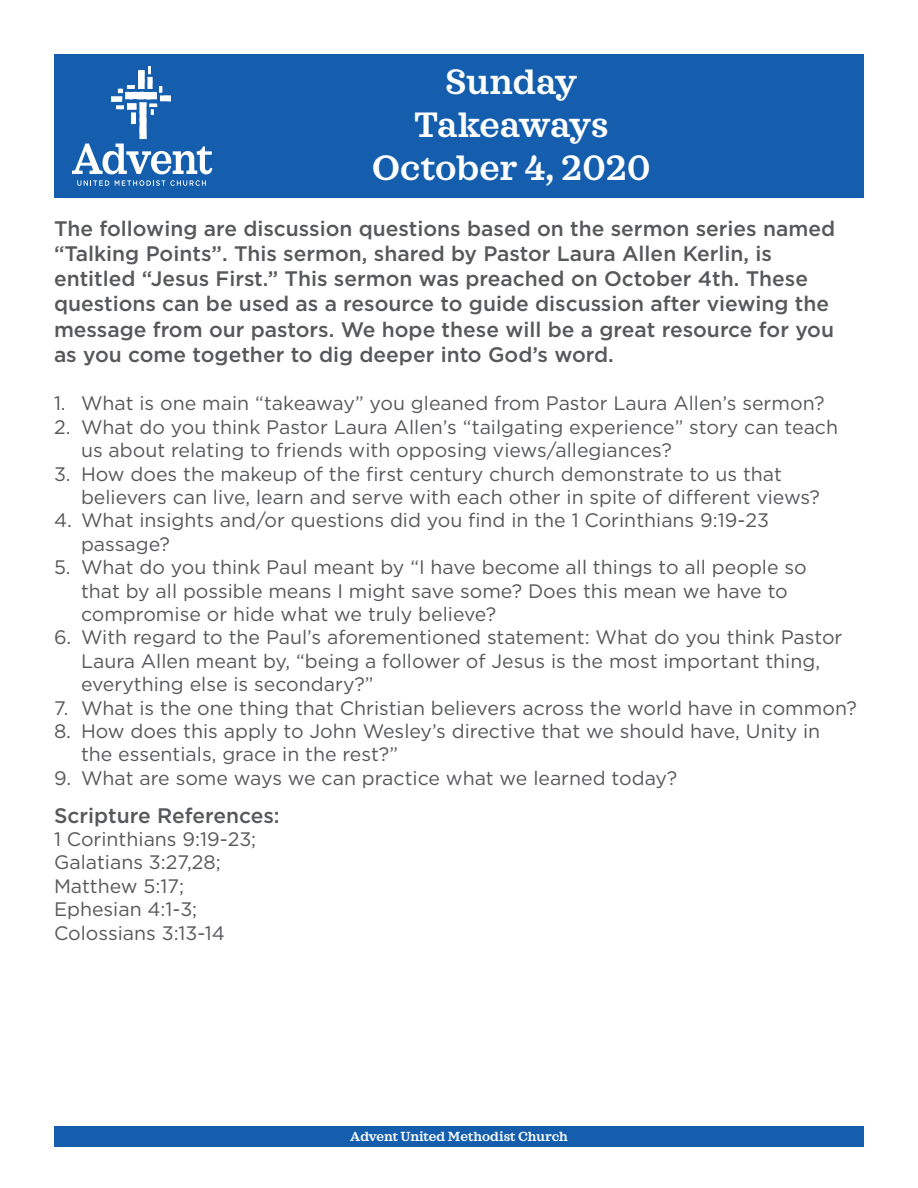
<style>
.page{position:relative;width:918px;height:1188px;background:#fff}
.page>*{position:absolute;margin:0;border:0;box-sizing:border-box;transform-origin:0 0}
.t1{font:600 36px "Sagona";color:#fff}
.t2{font:600 36px "Sagona";letter-spacing:-.02em;color:#fff}
.t3{font:500 21px/25.2px "Gotham";color:#57585a}
.t4{font:19.5px/23.4px "Gotham";color:#57585a}
.t5{font:600 13.5px "Sagona";color:#fff}
</style>
<div class="page">
<div style="left:54px;top:54px;width:810px;height:144px;background:#145ead"></div>
<svg style="left:77px;top:180px;width:32px;height:6px"></svg>
<svg style="left:115px;top:180px;width:91px;height:6px"></svg>
<svg style="left:72px;top:66px;width:140px;height:108px"></svg>
<div style="left:54px;top:1127px;width:810px;height:20px;background:#145ead"></div>
<p class="t1" style="left:445px;top:59px;width:134px">Sunday</p>
<p class="t2" style="left:414px;top:102px;width:196px">Takeaways</p>
<p class="t1" style="left:372px;top:146px;width:280px">October 4, 2020</p>
<p class="t3" style="left:54px;top:215px;width:783px">The following are discussion questions based on the sermon series named “Talking Points”. This sermon, shared by Pastor Laura Allen Kerlin, is entitled “Jesus First.” This sermon was preached on October 4th. These questions can be used as a resource to guide discussion after viewing the message from our pastors. We hope these will be a great resource for you as you come together to dig deeper into God’s word.</p>
<p class="t4" style="left:54px;top:391px;width:772px">1. What is one main “takeaway” you gleaned from Pastor Laura Allen’s sermon?</p>
<p class="t4" style="left:81px;top:415px;width:759px;text-indent:-27px">2. What do you think Pastor Laura Allen’s “tailgating experience” story can teach us about relating to friends with opposing views/allegiances?</p>
<p class="t4" style="left:81px;top:462px;width:741px;text-indent:-27px">3. How does the makeup of the first century church demonstrate to us that believers can live, learn and serve with each other in spite of different views?</p>
<p class="t4" style="left:81px;top:508px;width:689px;text-indent:-27px">4. What insights and/or questions did you find in the 1 Corinthians 9:19-23 passage?</p>
<p class="t4" style="left:81px;top:555px;width:727px;text-indent:-27px">5. What do you think Paul meant by “I have become all things to all people so that by all possible means I might save some? Does this mean we have to compromise or hide what we truly believe?</p>
<p class="t4" style="left:81px;top:625px;width:763px;text-indent:-27px">6. With regard to the Paul’s aforementioned statement: What do you think Pastor<br>Laura Allen meant by, “being a follower of Jesus is the most important thing, everything else is secondary?”</p>
<p class="t4" style="left:54px;top:696px;width:804px">7. What is the one thing that Christian believers across the world have in common?</p>
<p class="t4" style="left:81px;top:719px;width:741px;text-indent:-27px">8. How does this apply to John Wesley’s directive that we should have, Unity in the essentials, grace in the rest?”</p>
<p class="t4" style="left:54px;top:766px;width:625px">9. What are some ways we can practice what we learned today?</p>
<p class="t3" style="left:54px;top:802px;width:227px">Scripture References:</p>
<p class="t4" style="left:54px;top:827px;width:204px">1 Corinthians 9:19-23;</p>
<p class="t4" style="left:54px;top:850px;width:168px">Galatians 3:27,28;</p>
<p class="t4" style="left:54px;top:874px;width:132px">Matthew 5:17;</p>
<p class="t4" style="left:54px;top:897px;width:145px">Ephesian 4:1-3;</p>
<p class="t4" style="left:54px;top:921px;width:173px">Colossians 3:13-14</p>
<p class="t5" style="left:350px;top:1128px;width:219px">Advent United Methodist Church</p>
</div>
